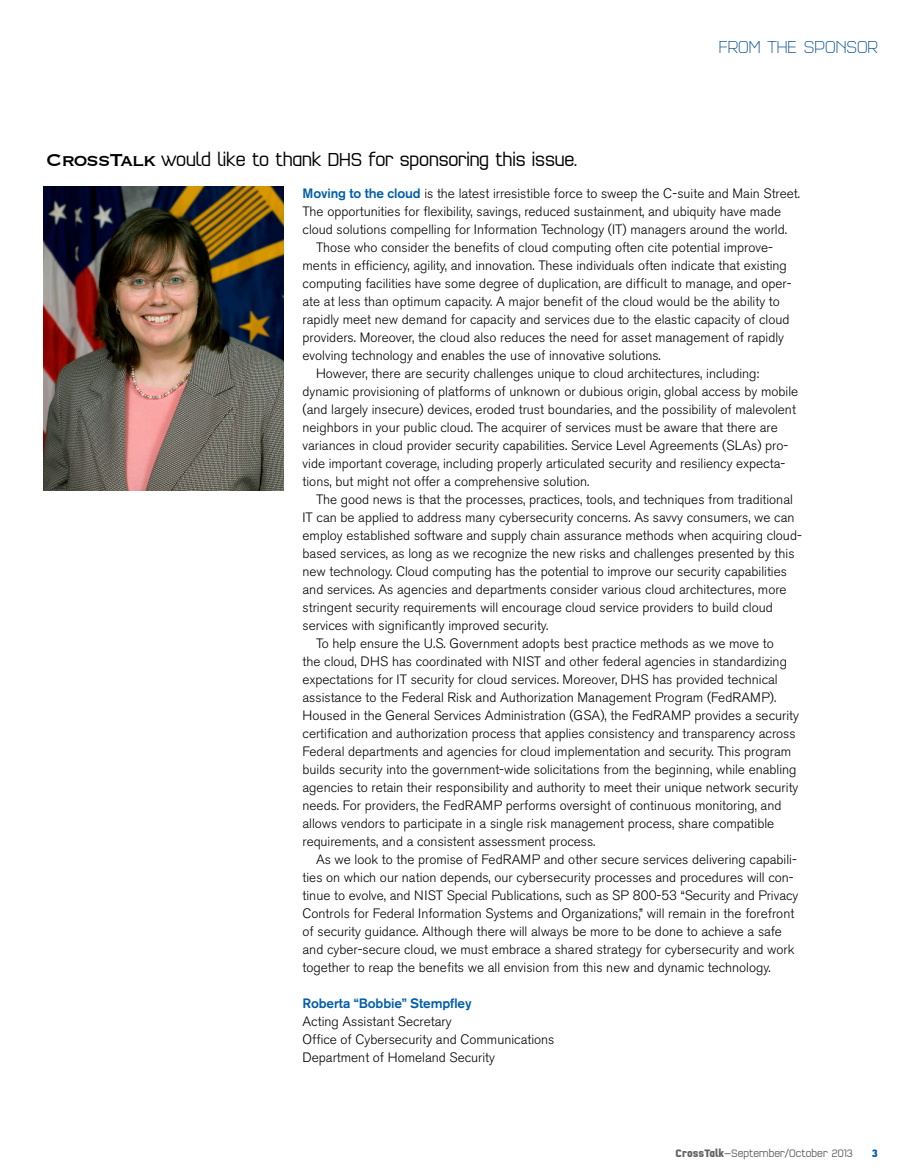
<style>
.page{position:relative;width:905px;height:1175px;background:#fff}
.page>*{position:absolute;margin:0;border:0;box-sizing:border-box;transform-origin:0 0}
.t1{font:300 19.5px "Q Type Comp";letter-spacing:-.01em;color:#000}
.t2{font:200 18px "Q Type Comp";color:#004a8d}
.t3{font:300 13.5px/18px "Akzidenz Grotesk BE";color:#000}
.t4{font:500 13.5px "Akzidenz Grotesk BE";letter-spacing:-.01em;color:#005da9}
.t5{font:300 11.25px "Q Type Comp";color:#636366}
.t6{font:700 11.25px "Q Type Comp";color:#005da9}
.s1{font-family:"Copperplate";font-weight:400;font-size:22.5px}
.s2{font-weight:500;color:#005da9}
.s3{font-weight:700}
.s4{font-family:"Akzidenz Grotesk BE";font-weight:400}
</style>
<div class="page">
<img style="left:44px;top:186px;width:240px;height:305px">
<h2 class="t2" style="left:719px;top:36px;width:160px">FROM THE SPONSOR</h2>
<h1 class="t1" style="left:46px;top:147px;width:532px"><span class="s1">CrossTalk</span> would like to thank DHS for sponsoring this issue.</h1>
<p class="t3" style="left:302px;top:185px;width:499px"><span class="s2">Moving to the cloud</span> is the latest irresistible force to sweep the C-suite and Main Street.</p>
<p class="t3" style="left:302px;top:203px;width:480px">The opportunities for flexibility, savings, reduced sustainment, and ubiquity have made</p>
<p class="t3" style="left:302px;top:221px;width:486px">cloud solutions compelling for Information Technology (IT) managers around the world.</p>
<p class="t3" style="left:316px;top:239px;width:458px">Those who consider the benefits of cloud computing often cite potential improve-</p>
<p class="t3" style="left:302px;top:257px;width:486px">ments in efficiency, agility, and innovation. These individuals often indicate that existing</p>
<p class="t3" style="left:302px;top:275px;width:490px">computing facilities have some degree of duplication, are difficult to manage, and oper-</p>
<p class="t3" style="left:302px;top:293px;width:479px">ate at less than optimum capacity. A major benefit of the cloud would be the ability to</p>
<p class="t3" style="left:302px;top:311px;width:488px">rapidly meet new demand for capacity and services due to the elastic capacity of cloud</p>
<p class="t3" style="left:302px;top:329px;width:483px">providers. Moreover, the cloud also reduces the need for asset management of rapidly</p>
<p class="t3" style="left:302px;top:347px;width:360px">evolving technology and enables the use of innovative solutions.</p>
<p class="t3" style="left:316px;top:365px;width:445px">However, there are security challenges unique to cloud architectures, including:</p>
<p class="t3" style="left:302px;top:383px;width:497px">dynamic provisioning of platforms of unknown or dubious origin, global access by mobile</p>
<p class="t3" style="left:302px;top:401px;width:495px">(and largely insecure) devices, eroded trust boundaries, and the possibility of malevolent</p>
<p class="t3" style="left:302px;top:419px;width:476px">neighbors in your public cloud. The acquirer of services must be aware that there are</p>
<p class="t3" style="left:302px;top:437px;width:487px">variances in cloud provider security capabilities. Service Level Agreements (SLAs) pro-</p>
<p class="t3" style="left:302px;top:455px;width:484px">vide important coverage, including properly articulated security and resiliency expecta-</p>
<p class="t3" style="left:302px;top:473px;width:288px">tions, but might not offer a comprehensive solution.</p>
<p class="t3" style="left:316px;top:491px;width:478px">The good news is that the processes, practices, tools, and techniques from traditional</p>
<p class="t3" style="left:302px;top:509px;width:493px">IT can be applied to address many cybersecurity concerns. As savvy consumers, we can</p>
<p class="t3" style="left:302px;top:527px;width:501px">employ established software and supply chain assurance methods when acquiring cloud-</p>
<p class="t3" style="left:302px;top:545px;width:493px">based services, as long as we recognize the new risks and challenges presented by this</p>
<p class="t3" style="left:302px;top:563px;width:486px">new technology. Cloud computing has the potential to improve our security capabilities</p>
<p class="t3" style="left:302px;top:581px;width:485px">and services. As agencies and departments consider various cloud architectures, more</p>
<p class="t3" style="left:302px;top:599px;width:472px">stringent security requirements will encourage cloud service providers to build cloud</p>
<p class="t3" style="left:302px;top:616px;width:247px">services with significantly improved security.</p>
<p class="t3" style="left:316px;top:634px;width:459px">To help ensure the U.S. Government adopts best practice methods as we move to</p>
<p class="t3" style="left:302px;top:652px;width:486px">the cloud, DHS has coordinated with NIST and other federal agencies in standardizing</p>
<p class="t3" style="left:302px;top:670px;width:476px">expectations for IT security for cloud services. Moreover, DHS has provided technical</p>
<p class="t3" style="left:302px;top:688px;width:475px">assistance to the Federal Risk and Authorization Management Program (FedRAMP).</p>
<p class="t3" style="left:302px;top:706px;width:498px">Housed in the General Services Administration (GSA), the FedRAMP provides a security</p>
<p class="t3" style="left:302px;top:724px;width:494px">certification and authorization process that applies consistency and transparency across</p>
<p class="t3" style="left:302px;top:742px;width:490px">Federal departments and agencies for cloud implementation and security. This program</p>
<p class="t3" style="left:302px;top:760px;width:495px">builds security into the government-wide solicitations from the beginning, while enabling</p>
<p class="t3" style="left:302px;top:778px;width:497px">agencies to retain their responsibility and authority to meet their unique network security</p>
<p class="t3" style="left:302px;top:796px;width:480px">needs. For providers, the FedRAMP performs oversight of continuous monitoring, and</p>
<p class="t3" style="left:302px;top:814px;width:473px">allows vendors to participate in a single risk management process, share compatible</p>
<p class="t3" style="left:302px;top:832px;width:294px">requirements, and a consistent assessment process.</p>
<p class="t3" style="left:316px;top:850px;width:482px">As we look to the promise of FedRAMP and other secure services delivering capabili-</p>
<p class="t3" style="left:302px;top:868px;width:492px">ties on which our nation depends, our cybersecurity processes and procedures will con-</p>
<p class="t3" style="left:302px;top:886px;width:497px">tinue to evolve, and NIST Special Publications, such as SP 800-53 “Security and Privacy</p>
<p class="t3" style="left:302px;top:904px;width:493px">Controls for Federal Information Systems and Organizations,” will remain in the forefront</p>
<p class="t3" style="left:302px;top:922px;width:481px">of security guidance. Although there will always be more to be done to achieve a safe</p>
<p class="t3" style="left:302px;top:940px;width:493px">and cyber-secure cloud, we must embrace a shared strategy for cybersecurity and work</p>
<p class="t3" style="left:302px;top:958px;width:469px">together to reap the benefits we all envision from this new and dynamic technology.</p>
<p class="t4" style="left:302px;top:995px;width:170px">Roberta “Bobbie” Stempfley</p>
<p class="t3" style="left:302px;top:1012px;width:253px">Acting Assistant Secretary<br>Office of Cybersecurity and Communications<br>Department of Homeland Security</p>
<p class="t5" style="left:675px;top:1146px;width:179px"><span class="s3">CrossTalk</span><span class="s4">—</span>September/October 2013</p>
<p class="t6" style="left:871px;top:1146px;width:8px">3</p>
</div>
